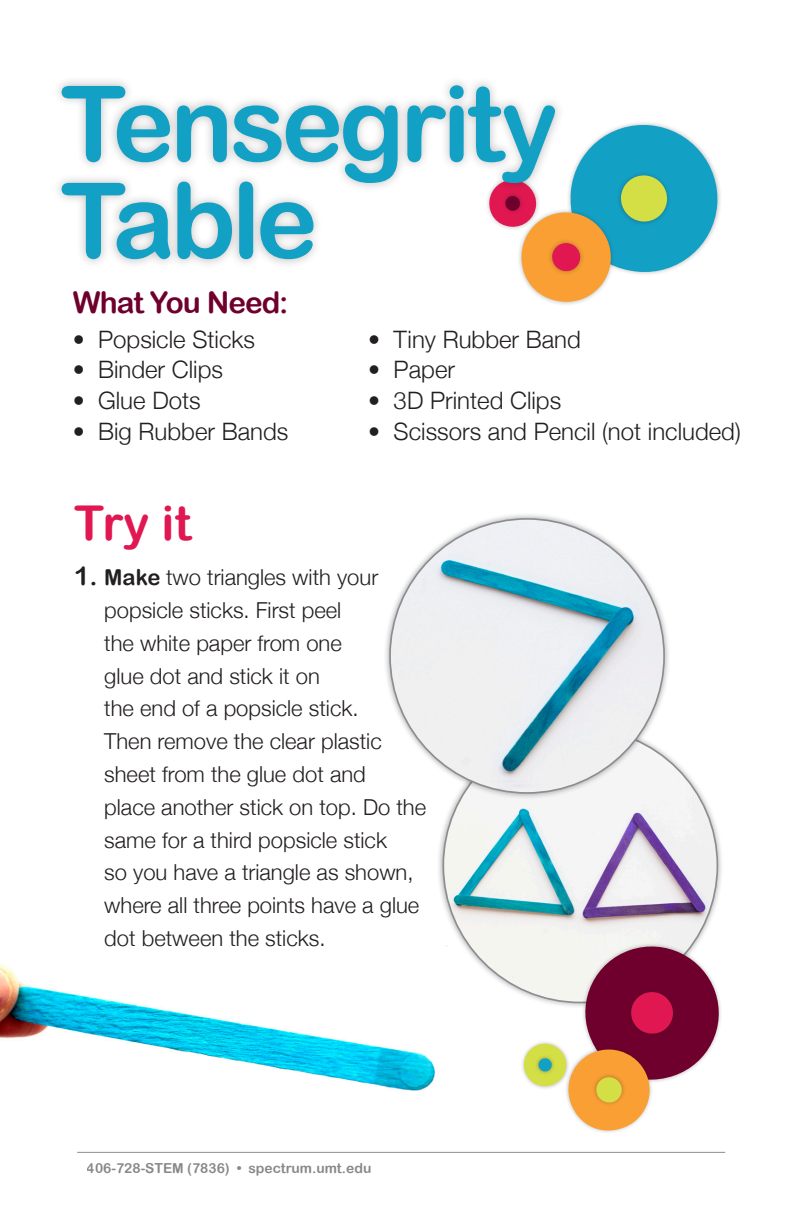
<style>
.page{position:relative;width:792px;height:1224px;background:#fff}
.page>*{position:absolute;margin:0;border:0;box-sizing:border-box;transform-origin:0 0}
.t1{font:104.8px "Arial Rounded MT Bold";letter-spacing:-.04em;color:#13a0c5}
.t2{font:48px "Arial Rounded MT Bold";color:#e11751}
.t3{font:29.8px "Arial Rounded MT Bold";letter-spacing:-.03em;color:#6f002d}
.t4{font:300 24px "Helvetica Neue";color:#231f20}
.t5{font:300 22px/32.8px "Helvetica Neue";color:#231f20}
.t6{font:13.8px "Arial Rounded MT Bold";color:#231f20}
.s1{font-family:"Arial Rounded MT Bold";font-weight:400;font-size:26px}
.s2{font-family:"Arial Rounded MT Bold";font-weight:400}
</style>
<div class="page">
<img style="left:0;top:964px;width:436px;height:127px">
<hr style="left:77px;top:1152px;width:648px;height:1px;background:#8b8d90">
<svg style="left:521px;top:123px;width:200px;height:182px"></svg>
<div style="left:436px;top:722px;width:288px;height:288px;background:#231f20;opacity:.4"></div>
<img style="left:443px;top:728px;width:274px;height:274px;border-radius:137px">
<svg style="left:518px;top:929px;width:206px;height:203px"></svg>
<div style="left:52px;top:76px;width:513px;height:194px;background:#231f20;opacity:.3"></div>
<div style="left:383px;top:512px;width:288px;height:288px;background:#231f20;opacity:.4"></div>
<img style="left:390px;top:519px;width:274px;height:274px;border-radius:137px">
<p class="t1" style="left:61px;top:62px;width:499px">Tensegrity</p>
<p class="t1" style="left:61px;top:159px;width:259px">Table</p>
<p class="t3" style="left:73px;top:285px;width:217px">What You Need:</p>
<p class="t4" style="left:73px;top:324px;width:184px">• Popsicle Sticks</p>
<p class="t4" style="left:73px;top:355px;width:152px">• Binder Clips</p>
<p class="t4" style="left:73px;top:386px;width:130px">• Glue Dots</p>
<p class="t4" style="left:73px;top:417px;width:217px">• Big Rubber Bands</p>
<p class="t4" style="left:368px;top:324px;width:214px">• Tiny Rubber Band</p>
<p class="t4" style="left:368px;top:355px;width:88px">• Paper</p>
<p class="t4" style="left:368px;top:386px;width:194px">• 3D Printed Clips</p>
<p class="t4" style="left:368px;top:417px;width:374px">• Scissors and Pencil (not included)</p>
<p class="t2" style="left:74px;top:495px;width:119px">Try it</p>
<p class="t5" style="left:104px;top:561px;width:323px;text-indent:-30px"><span class="s1">1.</span> <span class="s2">Make</span> two triangles with your popsicle sticks. First peel<br>the white paper from one<br>glue dot and stick it on<br>the end of a popsicle stick.<br>Then remove the clear plastic sheet from the glue dot and<br>place another stick on top. Do the same for a third popsicle stick<br>so you have a triangle as shown, where all three points have a glue dot between the sticks.</p>
<p class="t6" style="left:87px;top:1160px;width:286px">406-728-STEM (7836) • spectrum.umt.edu</p>
</div>
